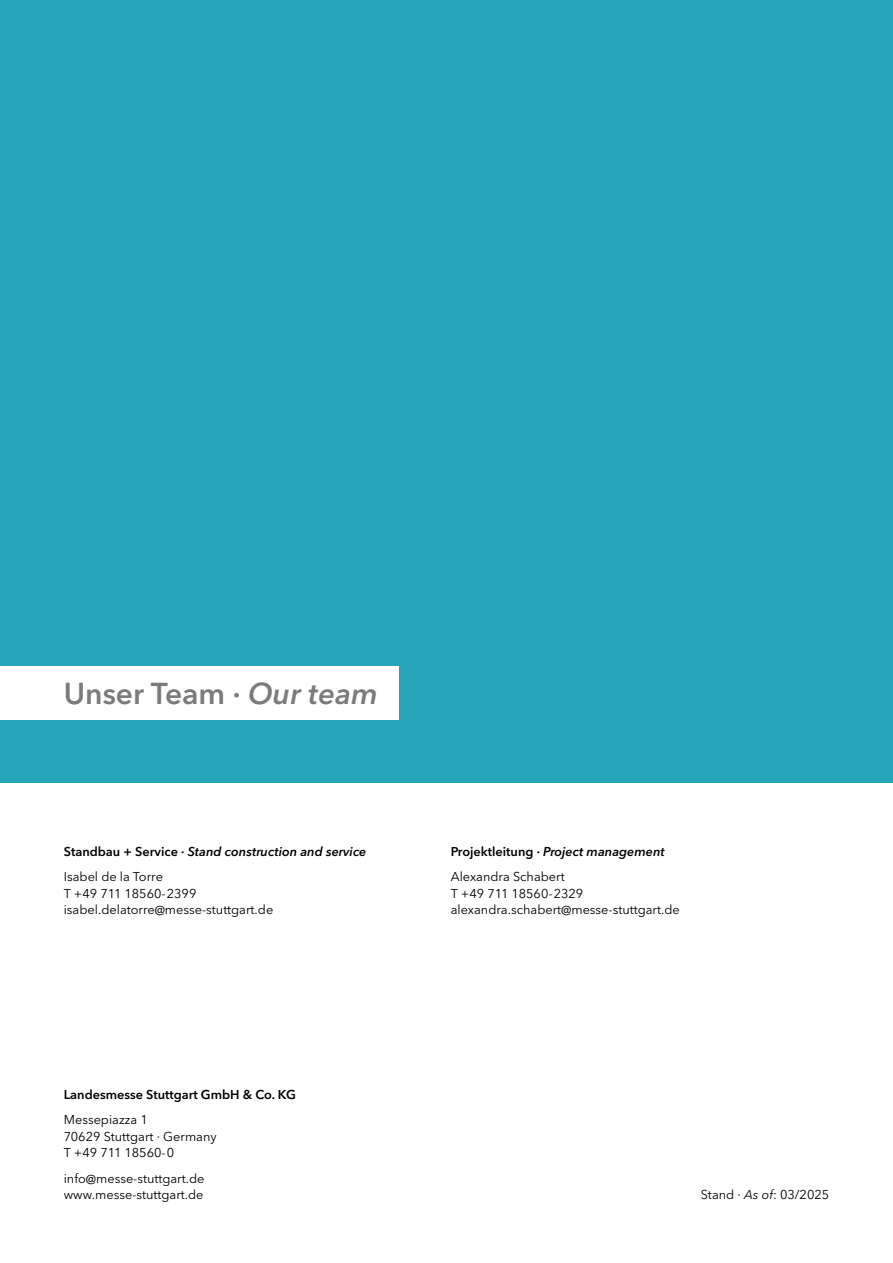
<style>
.page{position:relative;width:893px;height:1263px;background:#fff}
.page>*{position:absolute;margin:0;border:0;box-sizing:border-box;transform-origin:0 0}
.t1{font:600 30px "Avenir Next LT Pro";color:#7c7b7b}
.t2{font:12.75px "Avenir Next LT Pro";color:#000}
.t3{font:italic 600 12.75px "Avenir Next LT Pro";color:#000}
.t4{font:600 12.75px "Avenir Next LT Pro";color:#000}
.s1{font-style:italic}
.s2{font-style:normal}
</style>
<div class="page">
<div style="left:0;top:0;width:893px;height:782px;background:#26a5b8"></div>
<div style="left:0;top:667px;width:399px;height:53px;background:#fff"></div>
<p class="t1" style="left:64px;top:675px;width:316px">Unser Team · <span class="s1">Our team</span></p>
<p class="t3" style="left:64px;top:844px;width:304px"><span class="s2">Standbau + Service ·</span> Stand construction and service</p>
<p class="t2" style="left:64px;top:869px;width:101px">Isabel de la Torre</p>
<p class="t2" style="left:64px;top:886px;width:134px">T +49 711 18560-2399</p>
<p class="t2" style="left:64px;top:902px;width:211px">isabel.delatorre@messe-stuttgart.de</p>
<p class="t4" style="left:64px;top:1087px;width:234px">Landesmesse Stuttgart GmbH &amp; Co. KG</p>
<p class="t2" style="left:64px;top:1112px;width:85px">Messepiazza 1</p>
<p class="t2" style="left:64px;top:1129px;width:154px">70629 Stuttgart · Germany</p>
<p class="t2" style="left:64px;top:1145px;width:112px">T +49 711 18560-0</p>
<p class="t2" style="left:64px;top:1171px;width:142px">info@messe-stuttgart.de</p>
<p class="t2" style="left:64px;top:1187px;width:141px">www.messe-stuttgart.de</p>
<p class="t3" style="left:451px;top:844px;width:216px"><span class="s2">Projektleitung ·</span> Project management</p>
<p class="t2" style="left:451px;top:869px;width:115px">Alexandra Schabert</p>
<p class="t2" style="left:451px;top:886px;width:134px">T +49 711 18560-2329</p>
<p class="t2" style="left:451px;top:902px;width:231px">alexandra.schabert@messe-stuttgart.de</p>
<p class="t2" style="left:701px;top:1187px;width:130px">Stand · <span class="s1">As of</span>: 03/2025</p>
</div>
